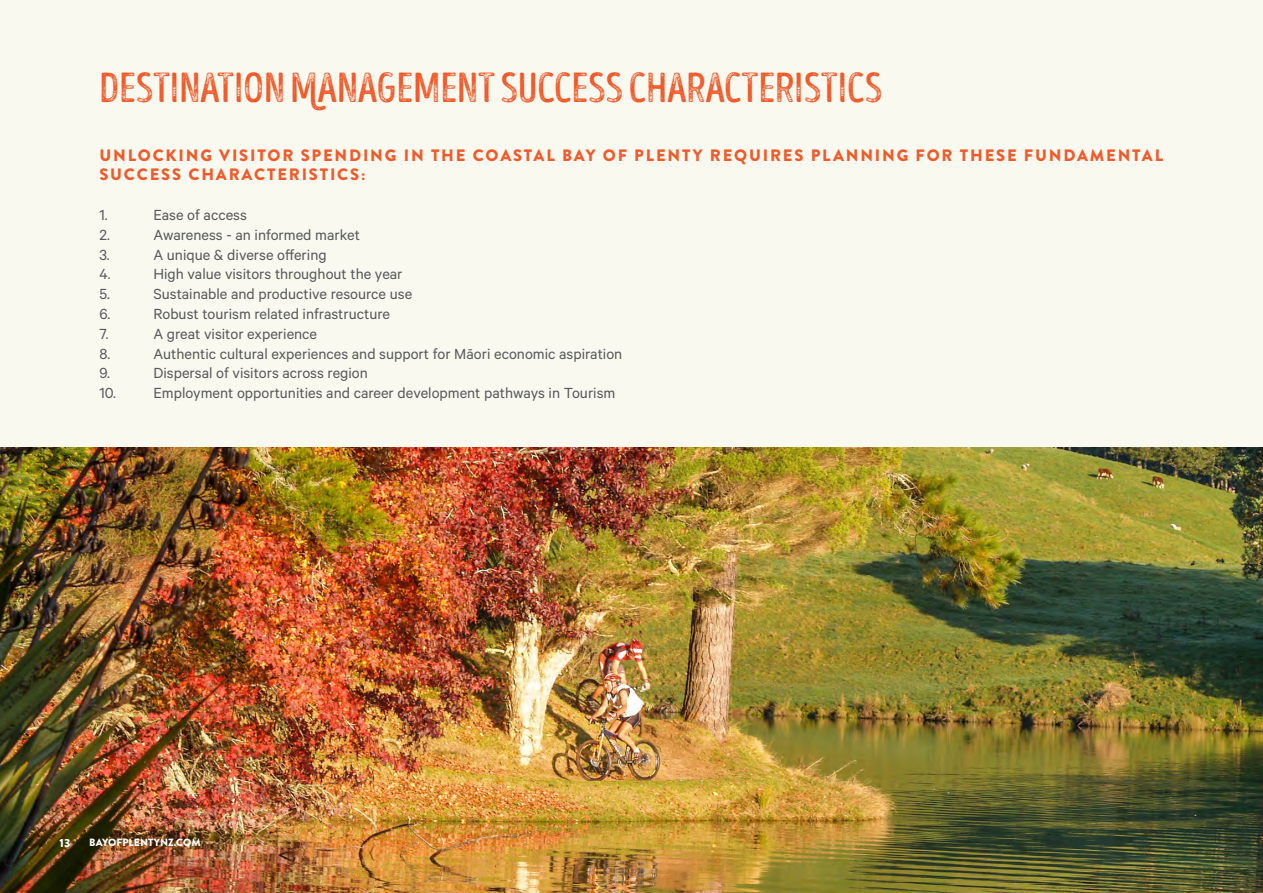
<style>
.page{position:relative;width:1263px;height:893px;background:#fff}
.page>*{position:absolute;margin:0;border:0;box-sizing:border-box;transform-origin:0 0}
.t1{font:42px "Intro Head BUC G Base";color:#f15a2a}
.t2{font:16.5px "Calibre";color:#57585a}
.t3{font:900 16.5px/19.8px "Brandon Grotesque";letter-spacing:.11em;color:#f15a2a}
.t4{font:900 12px "Brandon Grotesque";color:#fff}
.t5{font:900 10.5px "Brandon Grotesque";color:#fff}
</style>
<div class="page">
<img style="left:0;top:446px;width:1263px;height:447px">
<div style="left:0;top:0;width:1263px;height:446px;background:#f9f9f0"></div>
<p class="t1" style="left:99px;top:63px;width:784px">Destination Management Success Characteristics</p>
<p class="t3" style="left:99px;top:145px;width:1065px">UNLOCKING VISITOR SPENDING IN THE COASTAL BAY OF PLENTY REQUIRES PLANNING FOR THESE FUNDAMENTAL<br>SUCCESS CHARACTERISTICS:</p>
<p class="t2" style="left:99px;top:205px;width:10px">1.</p>
<p class="t2" style="left:153px;top:205px;width:95px">Ease of access</p>
<p class="t2" style="left:99px;top:225px;width:12px">2.</p>
<p class="t2" style="left:153px;top:225px;width:208px">Awareness - an informed market</p>
<p class="t2" style="left:99px;top:245px;width:12px">3.</p>
<p class="t2" style="left:153px;top:245px;width:175px">A unique &amp; diverse offering</p>
<p class="t2" style="left:99px;top:265px;width:13px">4.</p>
<p class="t2" style="left:153px;top:265px;width:251px">High value visitors throughout the year</p>
<p class="t2" style="left:99px;top:284px;width:12px">5.</p>
<p class="t2" style="left:153px;top:284px;width:260px">Sustainable and productive resource use</p>
<p class="t2" style="left:99px;top:304px;width:12px">6.</p>
<p class="t2" style="left:153px;top:304px;width:238px">Robust tourism related infrastructure</p>
<p class="t2" style="left:99px;top:324px;width:11px">7.</p>
<p class="t2" style="left:153px;top:324px;width:165px">A great visitor experience</p>
<p class="t2" style="left:99px;top:344px;width:12px">8.</p>
<p class="t2" style="left:153px;top:344px;width:470px">Authentic cultural experiences and support for Māori economic aspiration</p>
<p class="t2" style="left:99px;top:364px;width:12px">9.</p>
<p class="t2" style="left:153px;top:364px;width:216px">Dispersal of visitors across region</p>
<p class="t2" style="left:99px;top:383px;width:517px">10. Employment opportunities and career development pathways in Tourism</p>
<p class="t4" style="left:60px;top:835px;width:12px">13</p>
<p class="t5" style="left:89px;top:835px;width:113px">BAYOFPLENTYNZ.COM</p>
</div>
